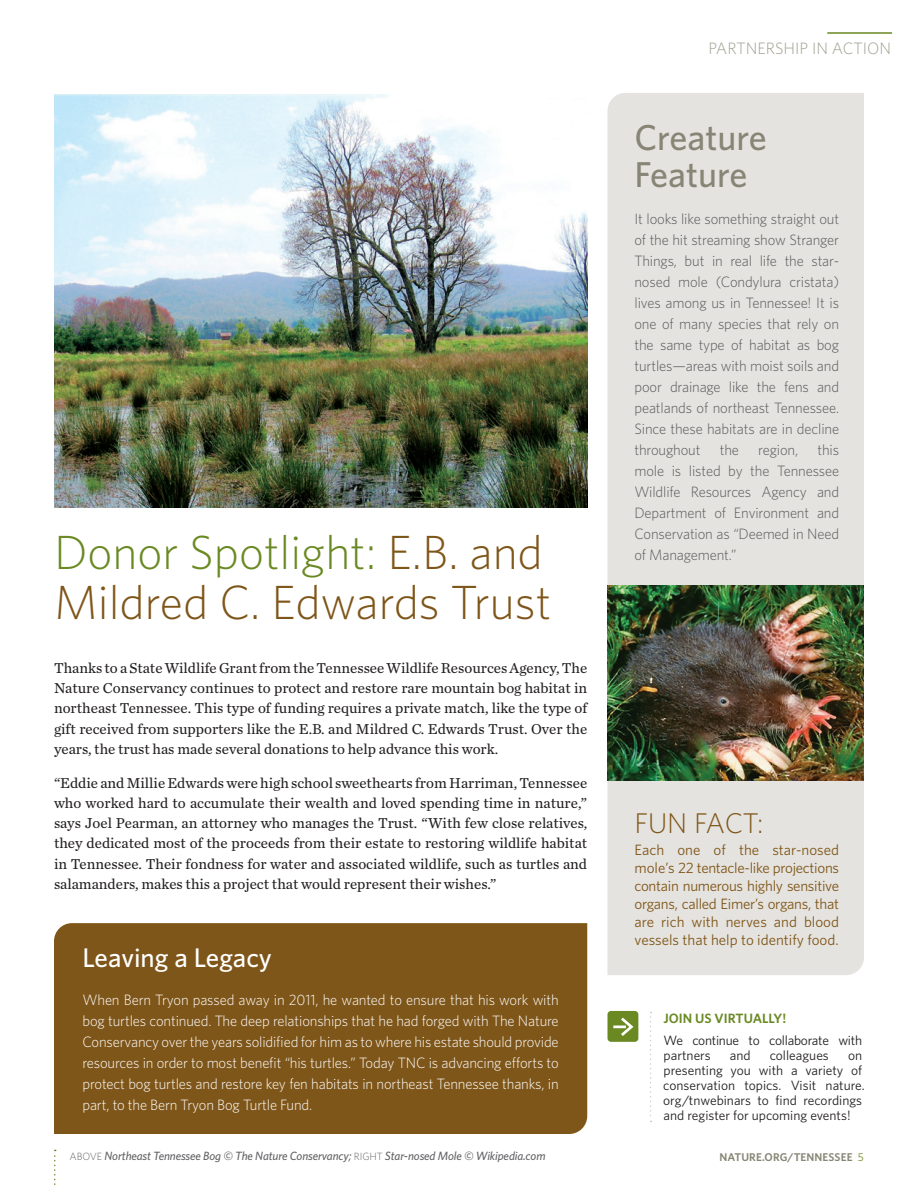
<style>
.page{position:relative;width:918px;height:1188px;background:#fff}
.page>*{position:absolute;margin:0;border:0;box-sizing:border-box;transform-origin:0 0}
.t1{font:300 48px/49.5px "Whitney";color:#7f5619}
.t2{font:500 36px/37.5px "Whitney";color:#878575}
.t3{font:300 28.5px "Whitney";color:#7f5619}
.t4{font:500 27px "Whitney";color:#fff}
.t5{font:300 16.5px "Whitney";color:#a09e90}
.t6{font:15px/20.2px "Chronicle Text G2";color:#231f20;text-align:justify}
.t7{font:300 15px/21px "Whitney";letter-spacing:-.01em;color:#57585a;text-align:justify}
.t8{font:300 15px/21px "Whitney";letter-spacing:-.01em;color:#fff;text-align:justify}
.t9{font:15px/18px "Whitney";color:#7f5619;text-align:justify}
.t10{font:13.5px/15px "Whitney";color:#231f20}
.t11{font:13.5px/15px "Whitney";letter-spacing:-.02em;color:#231f20}
.t12{font:600 13.5px "Whitney";color:#6a8922}
.t13{font:italic 500 12px "Whitney";letter-spacing:-.01em;color:#636366}
.t14{font:600 11.25px "Whitney";letter-spacing:.01em;color:#878575}
.s1{color:#6a8922}
.s2{font-weight:300;font-style:normal;font-size:10.5px}
.s3{font-weight:400;color:#6a8922}
</style>
<div class="page">
<div style="left:608px;top:93px;width:256px;height:882px;background:#e5e3df"></div>
<svg style="left:54px;top:1150px;width:2px;height:35px"></svg>
<hr style="left:827px;top:32px;width:65px;height:2px;background:#6a8922">
<div style="left:54px;top:923px;width:533px;height:211px;background:#7f5619"></div>
<img style="left:608px;top:585px;width:256px;height:195px">
<img style="left:54px;top:94px;width:533px;height:414px">
<div style="left:608px;top:1011px;width:30px;height:31px;background:#6a8922;border-radius:4px"></div>
<svg style="left:613px;top:1017px;width:21px;height:19px"></svg>
<svg style="left:650px;top:1012px;width:2px;height:110px"></svg>
<h1 class="t1" style="left:54px;top:526px;width:499px"><span class="s1">Donor Spotlight:</span> E.B. and<br>Mildred C. Edwards Trust</h1>
<p class="t6" style="left:54px;top:657px;width:535px">Thanks to a State Wildlife Grant from the Tennessee Wildlife Resources Agency, The Nature Conservancy continues to protect and restore rare mountain bog habitat in northeast Tennessee. This type of funding requires a private match, like the type of gift received from supporters like the E.B. and Mildred C. Edwards Trust. Over the years, the trust has made several donations to help advance this work.</p>
<p class="t6" style="left:54px;top:772px;width:535px">“Eddie and Millie Edwards were high school sweethearts from Harriman, Tennessee who worked hard to accumulate their wealth and loved spending time in nature,” says Joel Pearman, an attorney who manages the Trust. “With few close relatives, they dedicated most of the proceeds from their estate to restoring wildlife habitat in Tennessee. Their fondness for water and associated wildlife, such as turtles and salamanders, makes this a project that would represent their wishes.”</p>
<h3 class="t4" style="left:82px;top:940px;width:191px">Leaving a Legacy</h3>
<p class="t8" style="left:82px;top:988px;width:478px">When Bern Tryon passed away in 2011, he wanted to ensure that his work with bog turtles continued. The deep relationships that he had forged with The Nature Conservancy over the years solidified for him as to where his estate should provide resources in order to most benefit “his turtles.” Today TNC is advancing efforts to protect bog turtles and restore key fen habitats in northeast Tennessee thanks, in part, to the Bern Tryon Bog Turtle Fund.</p>
<p class="t5" style="left:708px;top:37px;width:184px">PARTNERSHIP IN ACTION</p>
<h2 class="t2" style="left:634px;top:118px;width:134px">Creature<br>Feature</h2>
<p class="t7" style="left:634px;top:208px;width:206px">It looks like something straight out of the hit streaming show Stranger Things, but in real life the star&shy;nosed mole (Condylura cristata) lives among us in Tennessee! It is one of many species that rely on the same type of habitat as bog turtles—areas with moist soils and poor drainage like the fens and peatlands of northeast Tennessee.<br>Since these habitats are in decline throughout</p>
<p class="t7" style="left:634px;top:439px;width:206px;text-indent:183px">this mole is listed by the Tennessee Wildlife Resources Agency and Department of Environment and Conservation as “Deemed in Need of Management.”</p>
<p class="t7" style="left:720px;top:439px;width:21px">the</p>
<p class="t7" style="left:758px;top:439px;width:41px">region,</p>
<h3 class="t3" style="left:634px;top:804px;width:130px">FUN FACT:</h3>
<p class="t9" style="left:634px;top:841px;width:206px">Each one of the star-nosed mole’s 22 tentacle-like projections contain numerous highly sensitive organs, called Eimer’s organs, that are rich with nerves and blood vessels that help to identify food.</p>
<p class="t12" style="left:664px;top:1010px;width:124px">JOIN US VIRTUALLY!</p>
<p class="t11" style="left:664px;top:1032px;width:200px">We continue to collaborate with partners</p>
<p class="t10" style="left:730px;top:1047px;width:22px">and</p>
<p class="t10" style="left:770px;top:1047px;width:61px">colleagues</p>
<p class="t10" style="left:663px;top:1047px;width:203px;text-indent:185px">on presenting you with a variety of conservation topics. Visit nature. org/tnwebinars to find recordings and register for upcoming events!</p>
<p class="t13" style="left:70px;top:1148px;width:477px"><span class="s2">ABOVE</span> Northeast Tennessee Bog © The Nature Conservancy; <span class="s2">RIGHT</span> Star-nosed Mole © Wikipedia.com</p>
<p class="t14" style="left:720px;top:1150px;width:146px">NATURE.ORG/TENNESSEE <span class="s3">5</span></p>
</div>
